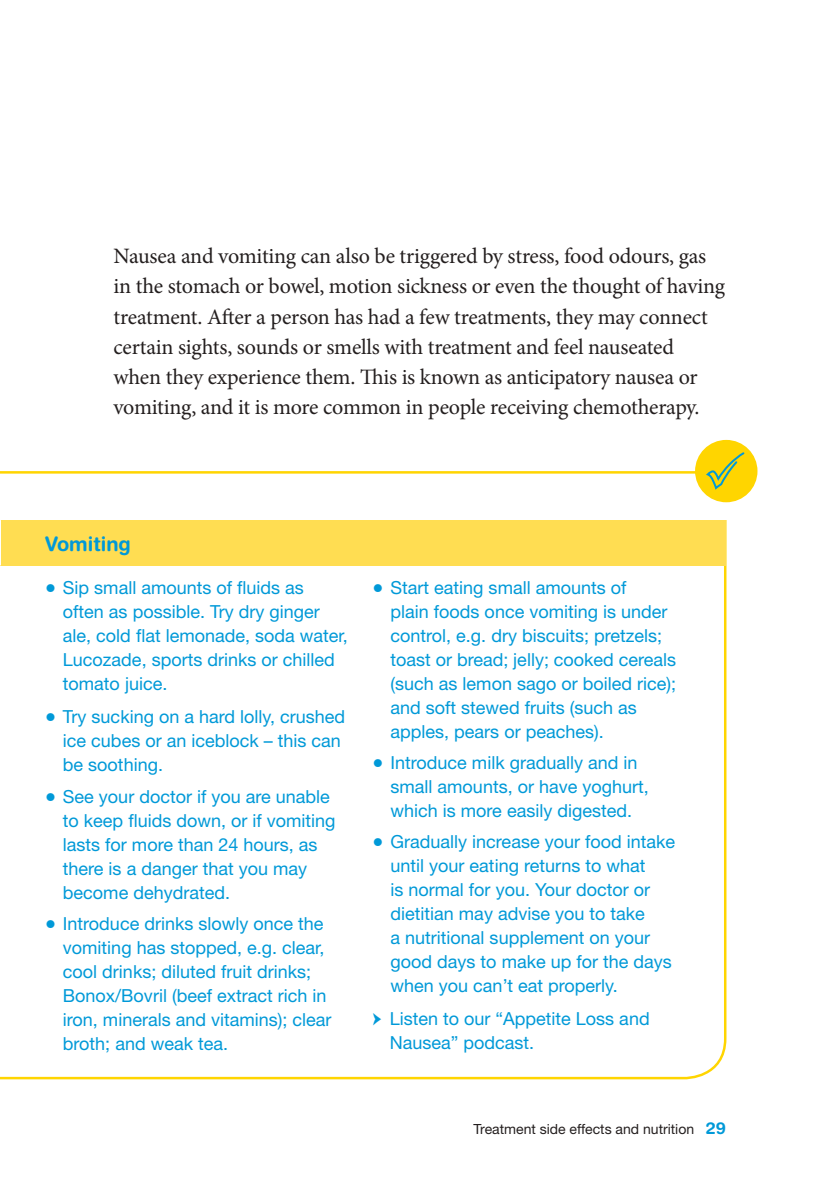
<style>
.page{position:relative;width:840px;height:1191px;background:#fff}
.page>*{position:absolute;margin:0;border:0;box-sizing:border-box;transform-origin:0 0}
.t1{font:22px/30px "Minion Pro";letter-spacing:-.015em;color:#241f1f}
.t2{font:700 20px "Helvetica Rounded LT Std";color:#0099d8}
.t3{font:18px/24px "Helvetica Neue LT Std";color:#0099d8}
.t4{font:14px "Helvetica Neue LT Std";color:#241f1f}
.s1{font-family:"Helvetica Rounded LT Std";font-weight:700;font-size:22px}
.s2{font-family:"Minion Pro";font-weight:500;font-size:22px}
.s3{font-family:"Helvetica Rounded LT Std";font-weight:700;font-size:16.4px;color:#0099d8}
</style>
<div class="page">
<svg style="left:0;top:471px;width:727px;height:609px"></svg>
<div style="left:723px;top:502px;width:7px;height:18px;background:#fff"></div>
<div style="left:0;top:520px;width:725px;height:45px;background:#ffdd52"></div>
<div style="left:694px;top:440px;width:63px;height:62px;background:#ffd500;border-radius:50%"></div>
<svg style="left:703px;top:450px;width:42px;height:40px"></svg>
<hr style="left:0;top:520px;width:1px;height:45px;background:#fff">
<p class="t1" style="left:113px;top:241px;width:612px">Nausea and vomiting can also be triggered by stress, food odours, gas in the stomach or bowel, motion sickness or even the thought of having treatment. After a person has had a few treatments, they may connect certain sights, sounds or smells with treatment and feel nauseated when they experience them. This is known as anticipatory nausea or vomiting, and it is more common in people receiving chemotherapy.</p>
<p class="t2" style="left:45px;top:532px;width:87px">Vomiting</p>
<p class="t3" style="left:63px;top:576px;width:286px;text-indent:-18px"><span class="s1">•</span> Sip small amounts of fluids as often as possible. Try dry ginger ale, cold flat lemonade, soda water,<br>Lucozade, sports drinks or chilled tomato juice.</p>
<p class="t3" style="left:63px;top:704px;width:284px;text-indent:-18px"><span class="s1">•</span> Try sucking on a hard lolly, crushed ice cubes or an iceblock – this can be soothing.</p>
<p class="t3" style="left:63px;top:785px;width:274px;text-indent:-18px"><span class="s1">•</span> See your doctor if you are unable to keep fluids down, or if vomiting lasts for more than 24 hours, as there is a danger that you may become dehydrated.</p>
<p class="t3" style="left:63px;top:911px;width:270px;text-indent:-18px"><span class="s1">•</span> Introduce drinks slowly once the vomiting has stopped, e.g. clear, cool drinks; diluted fruit drinks;<br>Bonox/Bovril (beef extract rich in iron, minerals and vitamins); clear broth; and weak tea.</p>
<p class="t3" style="left:390px;top:576px;width:287px;text-indent:-18px"><span class="s1">•</span> Start eating small amounts of<br>plain foods once vomiting is under control, e.g. dry biscuits; pretzels; toast or bread; jelly; cooked cereals (such as lemon sago or boiled rice); and soft stewed fruits (such as apples, pears or peaches).</p>
<p class="t3" style="left:390px;top:750px;width:260px;text-indent:-18px"><span class="s1">•</span> Introduce milk gradually and in small amounts, or have yoghurt, which is more easily digested.</p>
<p class="t3" style="left:390px;top:829px;width:286px;text-indent:-18px"><span class="s1">•</span> Gradually increase your food intake until your eating returns to what<br>is normal for you. Your doctor or dietitian may advise you to take<br>a nutritional supplement on your good days to make up for the days when you can’t eat properly.</p>
<p class="t3" style="left:389px;top:1006px;width:261px;text-indent:-17px"><span class="s2">→</span> Listen to our “Appetite Loss and<br>Nausea” podcast.</p>
<p class="t4" style="left:473px;top:1120px;width:253px">Treatment side effects and nutrition <span class="s3">29</span></p>
</div>
